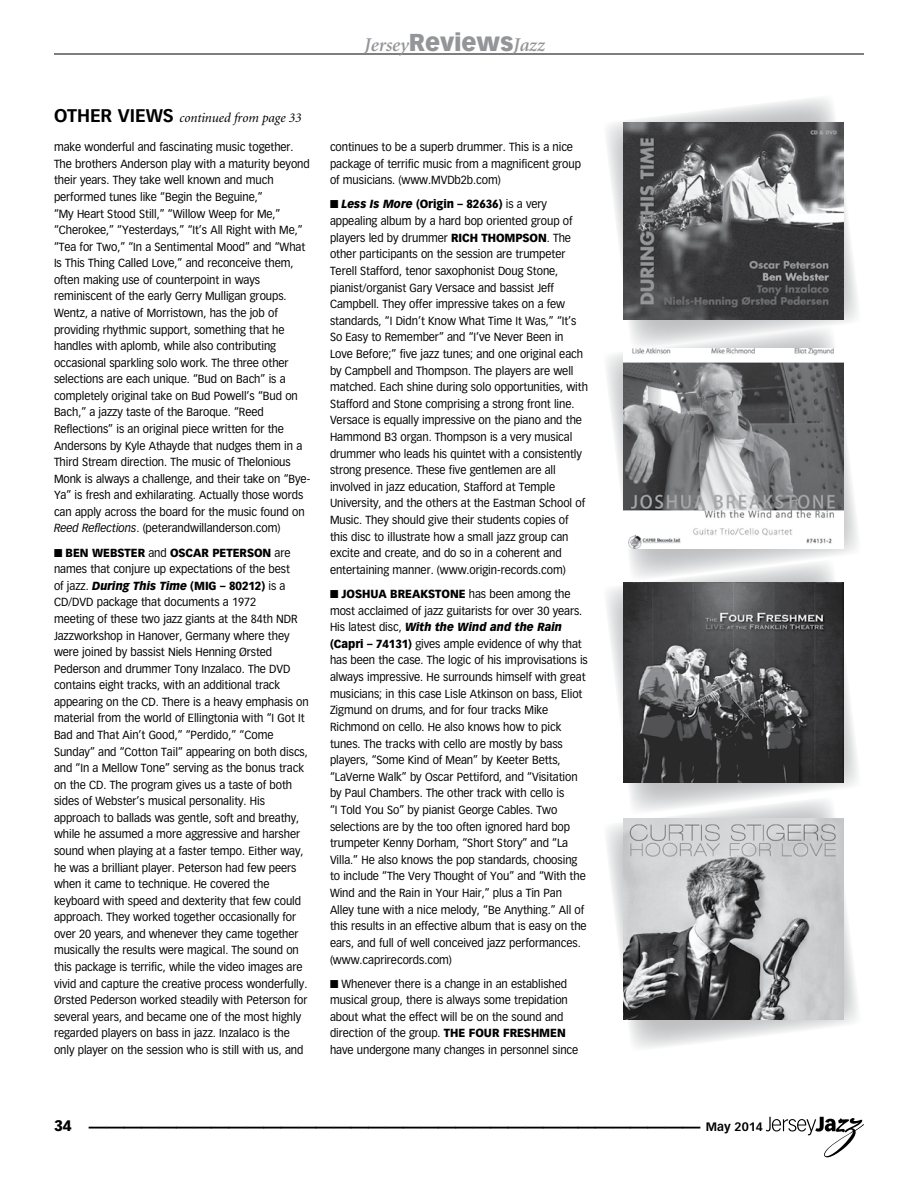
<style>
.page{position:relative;width:918px;height:1188px;background:#fff}
.page>*{position:absolute;margin:0;border:0;box-sizing:border-box;transform-origin:0 0}
.t1{font:700 36px "Vectora LH";color:#000}
.t2{font:italic 600 19.5px "Minion";letter-spacing:-.005em;color:#939598}
.t3{font:700 18px "Vectora LH";color:#000}
.t4{font:900 15px "Vectora LH";color:#000}
.t5{font:italic 13.5px "Minion";letter-spacing:-.005em;color:#000}
.t6{font:700 12px "Vectora LH";color:#000}
.t7{font:11.55px/16.6px "Vectora LH";letter-spacing:-.005em;color:#000;scale:.95 1}
.t8{font:900 11.55px "Vectora LH";letter-spacing:-.005em;color:#000;scale:.95 1}
.s1{font-family:"Vectora LH";font-weight:900;font-style:normal;font-size:24px}
.s2{font-family:"Vectora LH";font-weight:700;font-style:normal;font-size:18px}
.s3{font-style:italic}
.s4{font-weight:400}
.s5{font-weight:900}
.s6{font-weight:900;font-style:italic}
</style>
<div class="page">
<hr style="left:54px;top:54px;width:810px;height:1px;background:#000">
<svg style="left:766px;top:1117px;width:98px;height:40px"></svg>
<svg style="left:607px;top:353px;width:250px;height:206px"></svg>
<svg style="left:607px;top:559px;width:250px;height:237px"></svg>
<svg style="left:607px;top:98px;width:250px;height:250px"></svg>
<svg style="left:607px;top:796px;width:250px;height:252px"></svg>
<img style="left:623px;top:348px;width:220px;height:200px">
<img style="left:623px;top:582px;width:220px;height:201px">
<img style="left:623px;top:818px;width:220px;height:202px">
<img style="left:623px;top:122px;width:220px;height:198px">
<h2 class="t2" style="left:364px;top:35px;width:182px">Jersey<span class="s1">Reviews</span>Jazz</h2>
<h3 class="t3" style="left:54px;top:105px;width:13px">OTH</h3>
<p class="t5" style="left:90px;top:111px;width:213px"><span class="s2">ER VIEWS</span> continued from page 33</p>
<p class="t7" style="left:54px;top:139px;width:271px">make wonderful and fascinating music together.<br>The brothers Anderson play with a maturity beyond their years. They take well known and much performed tunes like “Begin the Beguine,”<br>“My Heart Stood Still,” “Willow Weep for Me,” “Cherokee,” “Yesterdays,” “It’s All Right with Me,” “Tea for Two,” “In a Sentimental Mood” and “What Is This Thing Called Love,” and reconceive them, often making use of counterpoint in ways reminiscent of the early Gerry Mulligan groups.<br>Wentz, a native of Morristown, has the job of providing rhythmic support, something that he handles with aplomb, while also contributing occasional sparkling solo work. The three other selections are each unique. “Bud on Bach” is a completely original take on Bud Powell’s “Bud on Bach,” a jazzy taste of the Baroque. “Reed Reflections” is an original piece written for the Andersons by Kyle Athayde that nudges them in a Third Stream direction. The music of Thelonious Monk is always a challenge, and their take on “Bye-Ya” is fresh and exhilarating. Actually those words can apply across the board for the music found on <span class="s3">Reed Reflections</span>. (peterandwillanderson.com)</p>
<p class="t8" style="left:54px;top:545px;width:76px">■ BEN WEBSTER</p>
<p class="t8" style="left:148px;top:545px;width:32px"><span class="s4">and</span> OSCAR</p>
<p class="t8" style="left:213px;top:545px;width:16px">PETERSO</p>
<p class="t7" style="left:54px;top:544px;width:270px;text-indent:209px"><span class="s5">N</span> are names that conjure up expectations of the best<br>of jazz. <span class="s6">During This Time</span> <span class="s5">(MIG – 80212)</span> is a CD/DVD package that documents a 1972<br>meeting of these two jazz giants at the 84th NDR Jazzworkshop in Hanover, Germany where they were joined by bassist Niels Henning Ørsted Pederson and drummer Tony Inzalaco. The DVD contains eight tracks, with an additional track appearing on the CD. There is a heavy emphasis on material from the world of Ellingtonia with “I Got It Bad and That Ain’t Good,” “Perdido,” “Come Sunday” and “Cotton Tail” appearing on both discs, and “In a Mellow Tone” serving as the bonus track on the CD. The program gives us a taste of both sides of Webster’s musical personality. His approach to ballads was gentle, soft and breathy, while he assumed a more aggressive and harsher sound when playing at a faster tempo. Either way, he was a brilliant player. Peterson had few peers when it came to technique. He covered the keyboard with speed and dexterity that few could approach. They worked together occasionally for over 20 years, and whenever they came together musically the results were magical. The sound on this package is terrific, while the video images are vivid and capture the creative process wonderfully.<br>Ørsted Pederson worked steadily with Peterson for several years, and became one of the most highly regarded players on bass in jazz. Inzalaco is the only player on the session who is still with us, and</p>
<p class="t7" style="left:330px;top:139px;width:266px">continues to be a superb drummer. This is a nice package of terrific music from a magnificent group of musicians. (www.MVDb2b.com)</p>
<p class="t7" style="left:330px;top:196px;width:273px">■ <span class="s6">Less Is More</span> <span class="s5">(Origin – 82636)</span> is a very appealing album by a hard bop oriented group of players led by drummer <span class="s5">RICH THOMPSON</span>. The other participants on the session are trumpeter Terell Stafford, tenor saxophonist Doug Stone, pianist/organist Gary Versace and bassist Jeff Campbell. They offer impressive takes on a few standards, “I Didn’t Know What Time It Was,” “It’s So Easy to Remember” and “I’ve Never Been in Love Before;” five jazz tunes; and one original each by Campbell and Thompson. The players are well matched. Each shine during solo opportunities, with Stafford and Stone comprising a strong front line.<br>Versace is equally impressive on the piano and the Hammond B3 organ. Thompson is a very musical drummer who leads his quintet with a consistently strong presence. These five gentlemen are all involved in jazz education, Stafford at Temple University, and the others at the Eastman School of Music. They should give their students copies of this disc to illustrate how a small jazz group can excite and create, and do so in a coherent and entertaining manner. (www.origin-records.com)</p>
<p class="t8" style="left:330px;top:587px;width:81px">■ JOSHUA BREA</p>
<p class="t8" style="left:420px;top:587px;width:17px">KSTO</p>
<p class="t7" style="left:330px;top:586px;width:273px;text-indent:120px"><span class="s5">NE</span> has been among the most acclaimed of jazz guitarists for over 30 years.<br>His latest disc, <span class="s6">With the Wind and the Rain </span><span class="s5">(Capri – 74131)</span> gives ample evidence of why that has been the case. The logic of his improvisations is always impressive. He surrounds himself with great musicians; in this case Lisle Atkinson on bass, Eliot Zigmund on drums, and for four tracks Mike Richmond on cello. He also knows how to pick tunes. The tracks with cello are mostly by bass players, “Some Kind of Mean” by Keeter Betts, “LaVerne Walk” by Oscar Pettiford, and “Visitation by Paul Chambers. The other track with cello is<br>“I Told You So” by pianist George Cables. Two selections are by the too often ignored hard bop trumpeter Kenny Dorham, “Short Story” and “La Villa.” He also knows the pop standards, choosing to include “The Very Thought of You” and “With the Wind and the Rain in Your Hair,” plus a Tin Pan Alley tune with a nice melody, “Be Anything.” All of this results in an effective album that is easy on the ears, and full of well conceived jazz performances. (www.caprirecords.com)</p>
<p class="t7" style="left:330px;top:975px;width:252px">■ Whenever there is a change in an established musical group, there is always some trepidation about what the effect will be on the sound and direction of the group. <span class="s5">THE FOUR FRES</span></p>
<p class="t8" style="left:531px;top:1026px;width:38px">HMEN</p>
<p class="t7" style="left:330px;top:1042px;width:263px">have undergone many changes in personnel since</p>
<p class="t4" style="left:54px;top:1117px;width:19px">34</p>
<h1 class="t1" style="left:72px;top:1089px;width:19px">M</h1>
<p class="t6" style="left:706px;top:1120px;width:59px">MAY 2014</p>
</div>
